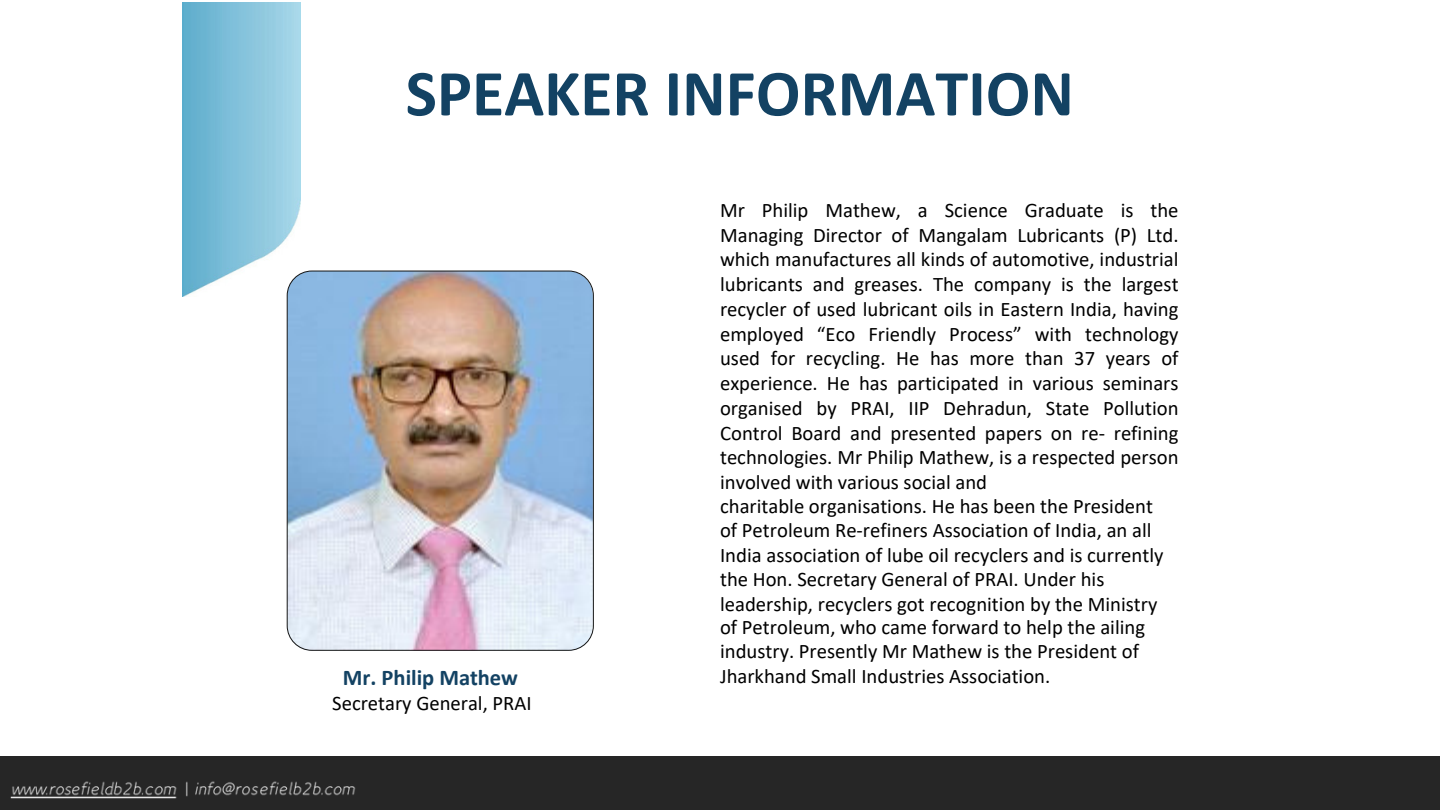
<style>
.page{position:relative;width:1440px;height:810px;background:#fff}
.page>*{position:absolute;margin:0;border:0;box-sizing:border-box;transform-origin:0 0}
.t1{font:700 66.15px "Calibri";color:#134263}
.t2{font:700 22.5px "Calibri";color:#134263}
.t3{font:20.7px/24.8px "Calibri";color:#000;text-align:justify}
</style>
<div class="page">
<div style="left:0;top:756px;width:1440px;height:54px;background:#262626"></div>
<img style="left:183px;top:3px;width:118px;height:293px">
<img style="left:287px;top:271px;width:306px;height:380px;border-radius:25px">
<div style="left:287px;top:271px;width:307px;height:380px;border:1px solid #141515;border-radius:25px"></div>
<img style="left:10px;top:781px;width:346px;height:18px">
<p class="t1" style="left:406px;top:66px;width:670px">SPEAKER INFORMATION</p>
<p class="t2" style="left:343px;top:668px;width:177px">Mr. Philip Mathew</p>
<p class="t3" style="left:332px;top:692px;width:201px">Secretary General, PRAI</p>
<p class="t3" style="left:720px;top:199px;width:460px">Mr Philip Mathew, a Science Graduate is the Managing Director of Mangalam Lubricants (P) Ltd. which manufactures all kinds of automotive, industrial lubricants and greases. The company is the largest recycler of used lubricant oils in Eastern India, having employed “Eco Friendly Process” with technology used for recycling. He has more than 37 years of experience. He has participated in various seminars organised by PRAI, IIP Dehradun, State Pollution Control Board and presented papers on re- refining technologies. Mr Philip Mathew, is a respected person involved with various social and</p>
<p class="t3" style="left:720px;top:495px;width:434px">charitable organisations. He has been the President</p>
<p class="t3" style="left:720px;top:520px;width:433px">of Petroleum Re-refiners Association of India, an all</p>
<p class="t3" style="left:720px;top:545px;width:445px">India association of lube oil recyclers and is currently</p>
<p class="t3" style="left:720px;top:568px;width:386px">the Hon. Secretary General of PRAI. Under his</p>
<p class="t3" style="left:720px;top:593px;width:439px">leadership, recyclers got recognition by the Ministry</p>
<p class="t3" style="left:720px;top:617px;width:427px">of Petroleum, who came forward to help the ailing</p>
<p class="t3" style="left:720px;top:640px;width:420px">industry. Presently Mr Mathew is the President of</p>
<h2 class="t3" style="left:720px;top:665px;width:332px">Jharkhand Small Industries Association.</h2>
</div>
